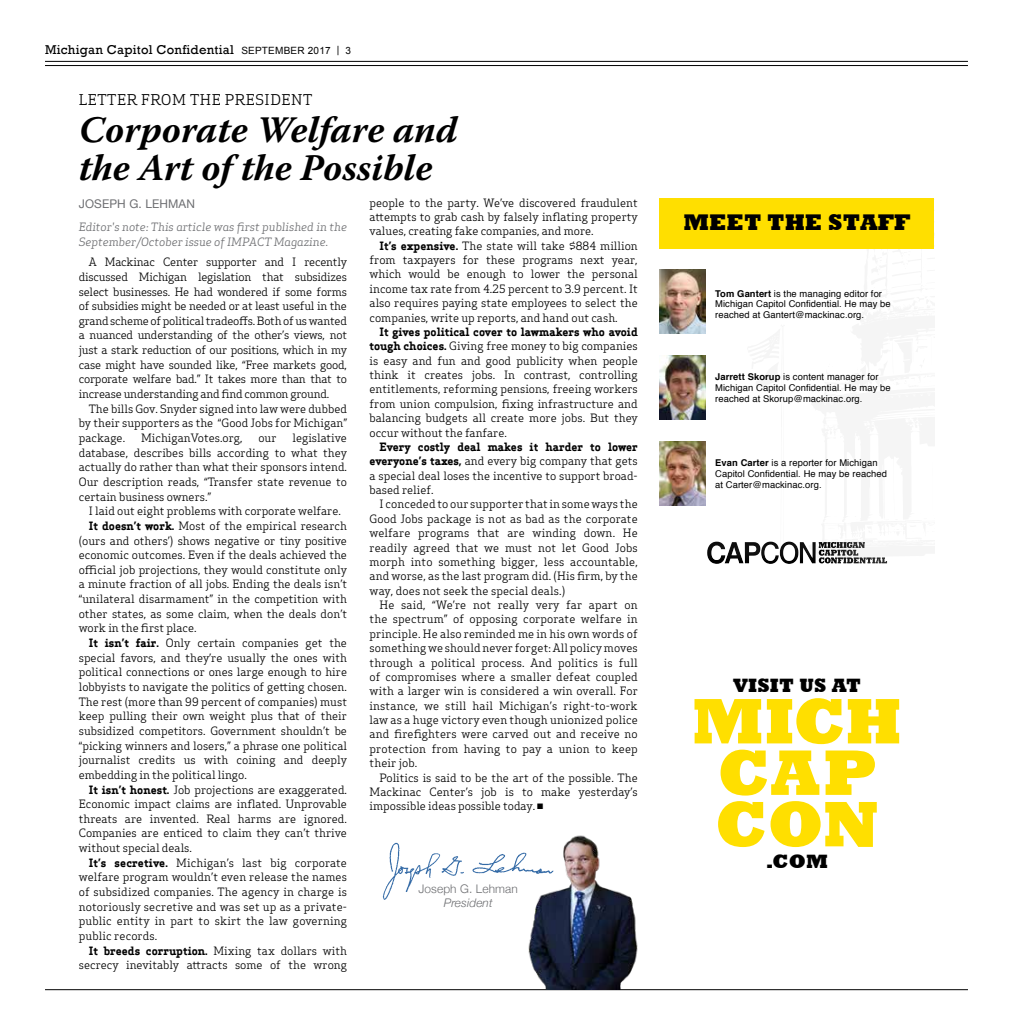
<style>
.page{position:relative;width:1013px;height:1035px;background:#fff}
.page>*{position:absolute;margin:0;border:0;box-sizing:border-box;transform-origin:0 0}
.t1{font:800 65.38px/51.5px "Rockwell";color:#ffdf00;text-align:center}
.t2{font:italic 700 37.38px/37.4px "Warnock Pro";color:#000}
.t3{font:800 23.25px "Rockwell";color:#000}
.t4{font:800 19.75px "Rockwell";letter-spacing:.01em;color:#000}
.t5{font:14.5px "Apex Serif";letter-spacing:.04em;color:#000}
.t6{font:13.12px "Rockwell";letter-spacing:.02em;color:#000}
.t7{font:12px "Helvetica Neue";letter-spacing:.01em;color:#6d6e71}
.t8{font:300 11.88px "Helvetica Neue";letter-spacing:.01em;color:#6d6e71}
.t9{font:italic 300 11.88px "Helvetica Neue";letter-spacing:.01em;color:#6d6e71}
.t10{font:11.25px/14.4px "Apex Serif";color:#000;text-align:justify}
.t11{font:italic 11.25px/15.2px "Apex Serif";color:#6d6e71}
.t12{font:9.38px/10.9px "Helvetica";letter-spacing:.01em;color:#000}
.s1{font-family:"Arial";font-size:10px}
.s2{font-weight:700}
</style>
<div class="page">
<hr style="left:45px;top:61px;width:923px;height:1px;background:#000">
<hr style="left:45px;top:65px;width:923px;height:1px;background:#000">
<hr style="left:45px;top:989px;width:923px;height:1px;background:#000">
<div style="left:659px;top:198px;width:275px;height:51px;background:#ffdf00"></div>
<img style="left:659px;top:270px;width:47px;height:64px">
<svg style="left:818px;top:542px;width:70px;height:22px"></svg>
<div style="left:706px;top:540px;width:110px;height:25px;background:#000;opacity:.75"></div>
<img style="left:659px;top:356px;width:47px;height:64px">
<img style="left:659px;top:442px;width:47px;height:64px">
<img style="left:528px;top:835px;width:110px;height:154px">
<img style="left:382px;top:842px;width:172px;height:59px">
<p class="t6" style="left:45px;top:42px;width:308px">Michigan Capitol Confidential <span class="s1">SEPTEMBER 2017 | 3</span></p>
<p class="t5" style="left:79px;top:91px;width:235px">LETTER FROM THE PRESIDENT</p>
<h2 class="t2" style="left:79px;top:111px;width:380px">Corporate Welfare and the Art of the Possible</h2>
<p class="t7" style="left:79px;top:196px;width:118px">JOSEPH G. LEHMAN</p>
<p class="t11" style="left:79px;top:219px;width:270px">Editor's note: This article was first published in the<br>September/October issue of IMPACT Magazine.</p>
<p class="t10" style="left:79px;top:255px;width:270px;text-indent:10px">A Mackinac Center supporter and I recently discussed Michigan legislation that subsidizes select businesses. He had wondered if some forms of subsidies might be needed or at least useful in the grand scheme of political tradeoffs. Both of us wanted a nuanced understanding of the other’s views, not just a stark reduction of our positions, which in my case might have sounded like, “Free markets good, corporate welfare bad.” It takes more than that to increase understanding and find common ground.</p>
<p class="t10" style="left:79px;top:401px;width:270px;text-indent:10px">The bills Gov. Snyder signed into law were dubbed by their supporters as the “Good Jobs for Michigan” package.</p>
<p class="t10" style="left:79px;top:430px;width:270px;text-indent:214px">legislative database, describes bills according to what they actually do rather than what their sponsors intend.<br>Our description reads, “Transfer state revenue to certain business owners.”</p>
<p class="t10" style="left:89px;top:504px;width:254px">I laid out eight problems with corporate welfare.</p>
<p class="t10" style="left:89px;top:518px;width:260px"><span class="s2">It doesn’t work.</span> Most of the empirical research</p>
<p class="t10" style="left:79px;top:533px;width:270px">(ours and others’) shows negative or tiny positive</p>
<p class="t10" style="left:79px;top:548px;width:270px">economic outcomes. Even if the deals achieved the</p>
<p class="t10" style="left:79px;top:562px;width:270px">official job projections, they would constitute only</p>
<p class="t10" style="left:79px;top:577px;width:270px">a minute fraction of all jobs. Ending the deals isn’t</p>
<p class="t10" style="left:79px;top:592px;width:270px">“unilateral disarmament” in the competition with</p>
<p class="t10" style="left:79px;top:606px;width:270px">other states, as some claim, when the deals don’t</p>
<p class="t10" style="left:79px;top:621px;width:119px">work in the first place.</p>
<p class="t10" style="left:89px;top:636px;width:260px"><span class="s2">It isn’t fair.</span> Only certain companies get the</p>
<p class="t10" style="left:79px;top:650px;width:270px">special favors, and they’re usually the ones with</p>
<p class="t10" style="left:79px;top:665px;width:270px">political connections or ones large enough to hire</p>
<p class="t10" style="left:79px;top:680px;width:270px">lobbyists to navigate the politics of getting chosen.</p>
<p class="t10" style="left:79px;top:694px;width:270px">The rest (more than 99 percent of companies) must</p>
<p class="t10" style="left:79px;top:709px;width:270px">keep pulling their own weight plus that of their</p>
<p class="t10" style="left:79px;top:724px;width:270px">subsidized competitors. Government shouldn’t be</p>
<p class="t10" style="left:79px;top:738px;width:270px">“picking winners and losers,” a phrase one political</p>
<p class="t10" style="left:79px;top:753px;width:270px">journalist credits us with coining and deeply</p>
<p class="t10" style="left:79px;top:767px;width:170px">embedding in the political lingo.</p>
<p class="t10" style="left:89px;top:782px;width:260px"><span class="s2">It isn’t honest.</span> Job projections are exaggerated.</p>
<p class="t10" style="left:79px;top:797px;width:270px">Economic impact claims are inflated. Unprovable</p>
<p class="t10" style="left:79px;top:811px;width:270px">threats are invented. Real harms are ignored.</p>
<p class="t10" style="left:79px;top:826px;width:270px">Companies are enticed to claim they can’t thrive</p>
<p class="t10" style="left:79px;top:841px;width:115px">without special deals.</p>
<p class="t10" style="left:89px;top:855px;width:260px"><span class="s2">It’s secretive.</span> Michigan’s last big corporate</p>
<p class="t10" style="left:79px;top:870px;width:270px">welfare program wouldn’t even release the names</p>
<p class="t10" style="left:79px;top:885px;width:270px">of subsidized companies. The agency in charge is</p>
<p class="t10" style="left:79px;top:899px;width:270px">notoriously secretive and was set up as a private-</p>
<p class="t10" style="left:79px;top:914px;width:270px">public entity in part to skirt the law governing</p>
<p class="t10" style="left:79px;top:929px;width:80px">public records.</p>
<p class="t10" style="left:89px;top:943px;width:260px"><span class="s2">It breeds corruption.</span> Mixing tax dollars with</p>
<p class="t10" style="left:79px;top:958px;width:270px">secrecy inevitably attracts some of the wrong</p>
<p class="t10" style="left:141px;top:431px;width:103px">MichiganVotes.org,</p>
<p class="t10" style="left:258px;top:431px;width:20px">our</p>
<p class="t10" style="left:369px;top:195px;width:270px">people to the party. We’ve discovered fraudulent attempts to grab cash by falsely inflating property values, creating fake companies, and more.</p>
<p class="t10" style="left:369px;top:238px;width:270px;text-indent:10px"><span class="s2">It’s expensive.</span> The state will take $884 million from taxpayers for these programs next year, which would be enough to lower the personal income tax rate from 4.25 percent to 3.9 percent. It also requires paying state employees to select the companies, write up reports, and hand out cash.</p>
<p class="t10" style="left:369px;top:325px;width:270px;text-indent:10px"><span class="s2">It gives political cover to lawmakers who avoid tough choices.</span> Giving free money to big companies is easy and fun and good publicity when people think it creates jobs. In contrast, controlling entitlements, reforming pensions, freeing workers from union compulsion, fixing infrastructure and balancing budgets all create more jobs. But they occur without the fanfare.</p>
<p class="t10" style="left:369px;top:440px;width:270px;text-indent:10px"><span class="s2">Every costly deal makes it harder to lower everyone’s taxes,</span> and every big company that gets a special deal loses the incentive to support broad&shy;based relief.</p>
<p class="t10" style="left:369px;top:497px;width:270px;text-indent:10px">I conceded to our supporter that in some ways the Good Jobs package is not as bad as the corporate welfare programs that are winding down. He readily agreed that we must not let Good Jobs morph into something bigger, less accountable, and worse, as the last program did. (His firm, by the way, does not seek the special deals.)</p>
<p class="t10" style="left:369px;top:598px;width:270px;text-indent:10px">He said, “We’re not really very far apart on the spectrum” of opposing corporate welfare in principle. He also reminded me in his own words of something we should never forget: All policy moves through a political process. And politics is full of compromises where a smaller defeat coupled with a larger win is considered a win overall. For instance, we still hail Michigan’s right-to-work law as a huge victory even though unionized police and firefighters were carved out and receive no protection from having to pay a union to keep their job.</p>
<p class="t10" style="left:369px;top:770px;width:270px;text-indent:10px">Politics is said to be the art of the possible. The Mackinac Center’s job is to make yesterday’s impossible ideas possible today.</p>
<p class="t8" style="left:418px;top:880px;width:101px">Joseph G. Lehman</p>
<p class="t9" style="left:444px;top:894px;width:50px">President</p>
<h3 class="t3" style="left:683px;top:209px;width:228px">MEET THE STAFF</h3>
<p class="t12" style="left:715px;top:288px;width:177px"><span class="s2">Tom Gantert</span> is the managing editor for<br>Michigan Capitol Confidential. He may be reached at Gantert@mackinac.org.</p>
<p class="t12" style="left:715px;top:372px;width:177px"><span class="s2">Jarrett Skorup</span> is content manager for<br>Michigan Capitol Confidential. He may be reached at Skorup@mackinac.org.</p>
<p class="t12" style="left:715px;top:458px;width:173px"><span class="s2">Evan Carter</span> is a reporter for Michigan<br>Capitol Confidential. He may be reached at Carter@mackinac.org.</p>
<h3 class="t4" style="left:733px;top:674px;width:129px">VISIT US AT</h3>
<h1 class="t1" style="left:691px;top:697px;width:212px">MICH<br>CAP<br>CON</h1>
<h3 class="t4" style="left:766px;top:850px;width:63px">.COM</h3>
</div>
